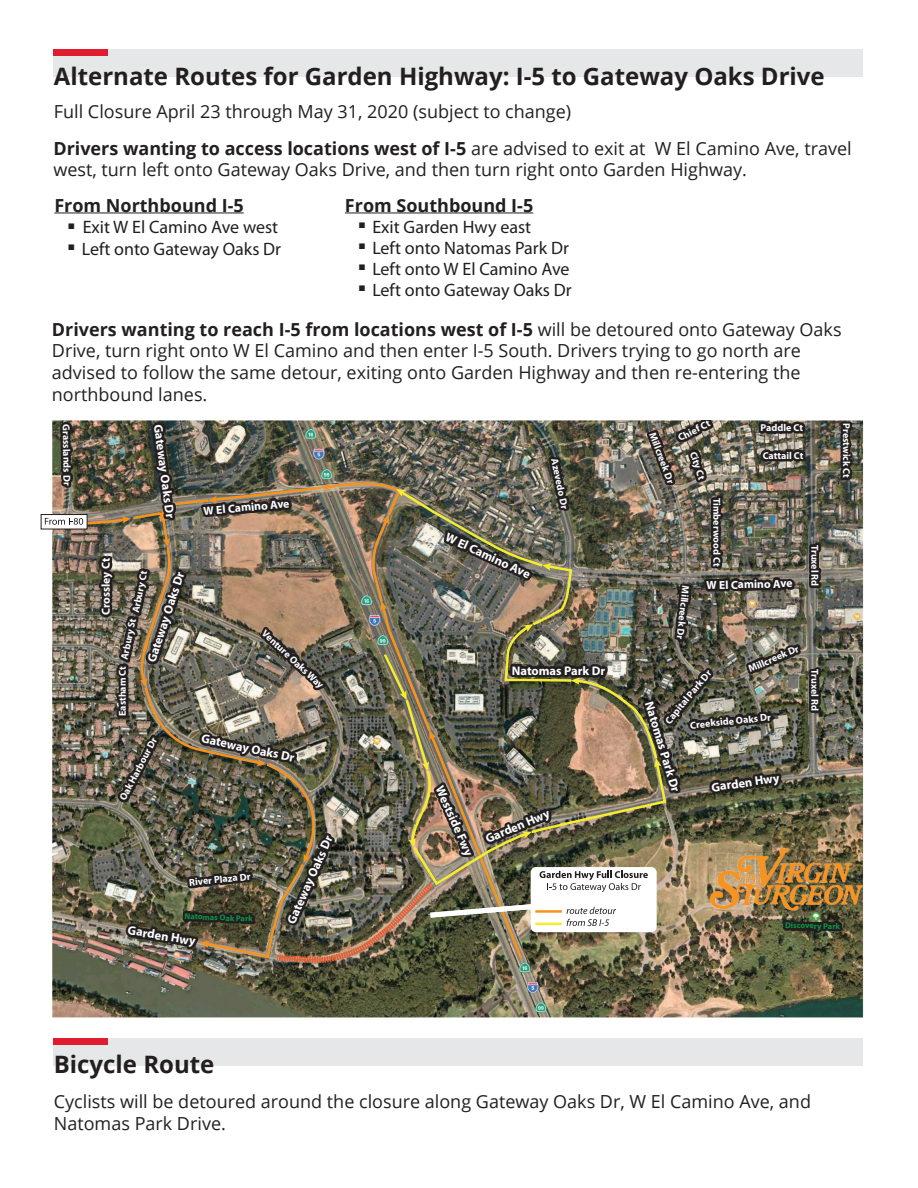
<style>
.page{position:relative;width:918px;height:1188px;background:#fff}
.page>*{position:absolute;margin:0;border:0;box-sizing:border-box;transform-origin:0 0}
.t1{font:700 24px "Open Sans";color:#231f20}
.t2{font:18px/21.6px "Open Sans";color:#231f20}
.t3{font:18px "Myriad Pro";color:#231f20}
.t4{font:700 18px "Open Sans";color:#231f20}
.t5{font:700 12.45px "Myriad Pro";letter-spacing:-.01em;color:#fff}
.t6{font:700 11.7px "Myriad Pro";color:#fff}
.t7{font:700 10.05px "Myriad Pro";color:#fff}
.t8{font:700 8.4px "Myriad Pro";color:#0d9344}
.s1{font-weight:700}
</style>
<div class="page">
<div style="left:53px;top:50px;width:809px;height:27px;background:#e6e7e9"></div>
<div style="left:53px;top:50px;width:55px;height:6px;background:#df1d2e"></div>
<div style="left:53px;top:1038px;width:809px;height:27px;background:#e6e7e9"></div>
<div style="left:53px;top:1038px;width:55px;height:6px;background:#df1d2e"></div>
<svg style="left:41px;top:514px;width:4px;height:15px"></svg>
<img style="left:45px;top:420px;width:811px;height:598px">
<hr style="left:54px;top:213px;width:190px;height:1px;background:#231f20">
<hr style="left:345px;top:213px;width:188px;height:1px;background:#231f20">
<img style="left:710px;top:849px;width:152px;height:62px">
<h1 class="t1" style="left:54px;top:59px;width:772px">Alternate Routes for Garden Highway: I-5 to Gateway Oaks Drive</h1>
<p class="t2" style="left:54px;top:100px;width:519px">Full Closure April 23 through May 31, 2020 (subject to change)</p>
<p class="t2" style="left:53px;top:137px;width:800px"><span class="s1">Drivers wanting to access locations west of I-5</span> are advised to exit at W El Camino Ave, travel west, turn left onto Gateway Oaks Drive, and then turn right onto Garden Highway.</p>
<p class="t4" style="left:54px;top:192px;width:191px">From Northbound I-5</p>
<p class="t3" style="left:68px;top:217px;width:212px"><sup>■</sup> Exit W El Camino Ave west</p>
<p class="t3" style="left:68px;top:239px;width:215px"><sup>■</sup> Left onto Gateway Oaks Dr</p>
<p class="t4" style="left:345px;top:192px;width:190px">From Southbound I-5</p>
<p class="t3" style="left:358px;top:217px;width:174px"><sup>■</sup> Exit Garden Hwy east</p>
<p class="t3" style="left:358px;top:238px;width:212px"><sup>■</sup> Left onto Natomas Park Dr</p>
<p class="t3" style="left:358px;top:259px;width:213px"><sup>■</sup> Left onto W El Camino Ave</p>
<p class="t3" style="left:358px;top:280px;width:215px"><sup>■</sup> Left onto Gateway Oaks Dr</p>
<p class="t2" style="left:52px;top:318px;width:791px"><span class="s1">Drivers wanting to reach I-5 from locations west of I-5</span> will be detoured onto Gateway Oaks Drive, turn right onto W El Camino and then enter I-5 South. Drivers trying to go north are advised to follow the same detour, exiting onto Garden Highway and then re-entering the northbound lanes.</p>
<p class="t7" style="left:72px;top:424px;width:63px;rotate:89deg">Grasslands Dr</p>
<p class="t5" style="left:165px;top:423px;width:96px;rotate:82deg">Gateway Oaks Dr</p>
<p class="t6" style="left:99px;top:615px;width:59px;rotate:-90deg">Crossley Ct</p>
<p class="t7" style="left:130px;top:612px;width:44px;rotate:-78deg">Arbury Ct</p>
<p class="t5" style="left:145px;top:660px;width:96px;rotate:-72deg">Gateway Oaks Dr</p>
<p class="t7" style="left:119px;top:659px;width:44px;rotate:-78deg">Arbury St</p>
<p class="t7" style="left:117px;top:716px;width:52px;rotate:-90deg">Eastham Ct</p>
<p class="t7" style="left:117px;top:797px;width:72px;rotate:-62deg">Oak Harbour Dr</p>
<p class="t6" style="left:203px;top:504px;width:88px;rotate:-5deg">W El Camino Ave</p>
<p class="t7" style="left:267px;top:627px;width:82px;rotate:43deg">Venture Oaks Way</p>
<p class="t5" style="left:203px;top:731px;width:96px;rotate:12deg">Gateway Oaks Dr</p>
<p class="t7" style="left:189px;top:877px;width:63px;rotate:-6deg">River Plaza Dr</p>
<p class="t8" style="left:185px;top:912px;width:70px;rotate:2deg">Natomas Oak Park</p>
<p class="t5" style="left:129px;top:923px;width:70px;rotate:9deg">Garden Hwy</p>
<p class="t5" style="left:284px;top:920px;width:96px;rotate:-66deg">Gateway Oaks Dr</p>
<p class="t5" style="left:449px;top:530px;width:94px;rotate:25deg">W El Camino Ave</p>
<p class="t7" style="left:560px;top:457px;width:53px;rotate:78deg">Azevedo Dr</p>
<p class="t5" style="left:512px;top:664px;width:95px">Natomas Park Dr</p>
<p class="t5" style="left:446px;top:783px;width:77px;rotate:66deg">Westside Fwy</p>
<p class="t5" style="left:483px;top:833px;width:70px;rotate:-23deg">Garden Hwy</p>
<p class="t7" style="left:676px;top:433px;width:36px;rotate:-26deg">Chief Ct</p>
<p class="t7" style="left:698px;top:450px;width:31px;rotate:72deg">City Ct</p>
<p class="t7" style="left:657px;top:431px;width:55px;rotate:69deg">Millcreek Dr</p>
<p class="t7" style="left:722px;top:498px;width:70px;rotate:90deg">Timberwood Ct</p>
<p class="t7" style="left:761px;top:422px;width:44px">Paddle Ct</p>
<p class="t7" style="left:763px;top:450px;width:42px">Cattail Ct</p>
<p class="t7" style="left:691px;top:586px;width:55px;rotate:96deg">Millcreek Dr</p>
<p class="t6" style="left:706px;top:578px;width:88px;rotate:-1deg">W El Camino Ave</p>
<p class="t7" style="left:747px;top:664px;width:55px;rotate:-23deg">Millcreek Dr</p>
<p class="t7" style="left:663px;top:719px;width:68px;rotate:-50deg">Capital Park Dr</p>
<p class="t5" style="left:656px;top:700px;width:95px;rotate:73deg">Natomas Park Dr</p>
<p class="t7" style="left:690px;top:720px;width:82px;rotate:-6deg">Creekside Oaks Dr</p>
<p class="t5" style="left:711px;top:780px;width:70px;rotate:-8deg">Garden Hwy</p>
<p class="t7" style="left:821px;top:545px;width:43px;rotate:90deg">Truxel Rd</p>
<p class="t7" style="left:821px;top:669px;width:43px;rotate:90deg">Truxel Rd</p>
<p class="t7" style="left:852px;top:423px;width:56px;rotate:90deg">Prestwick Ct</p>
<p class="t8" style="left:785px;top:921px;width:56px;rotate:1deg">Discovery Park</p>
<h1 class="t1" style="left:54px;top:1048px;width:162px">Bicycle Route</h1>
<p class="t2" style="left:54px;top:1090px;width:759px;line-height:22.5px">Cyclists will be detoured around the closure along Gateway Oaks Dr, W El Camino Ave, and<br>Natomas Park Drive.</p>
</div>
